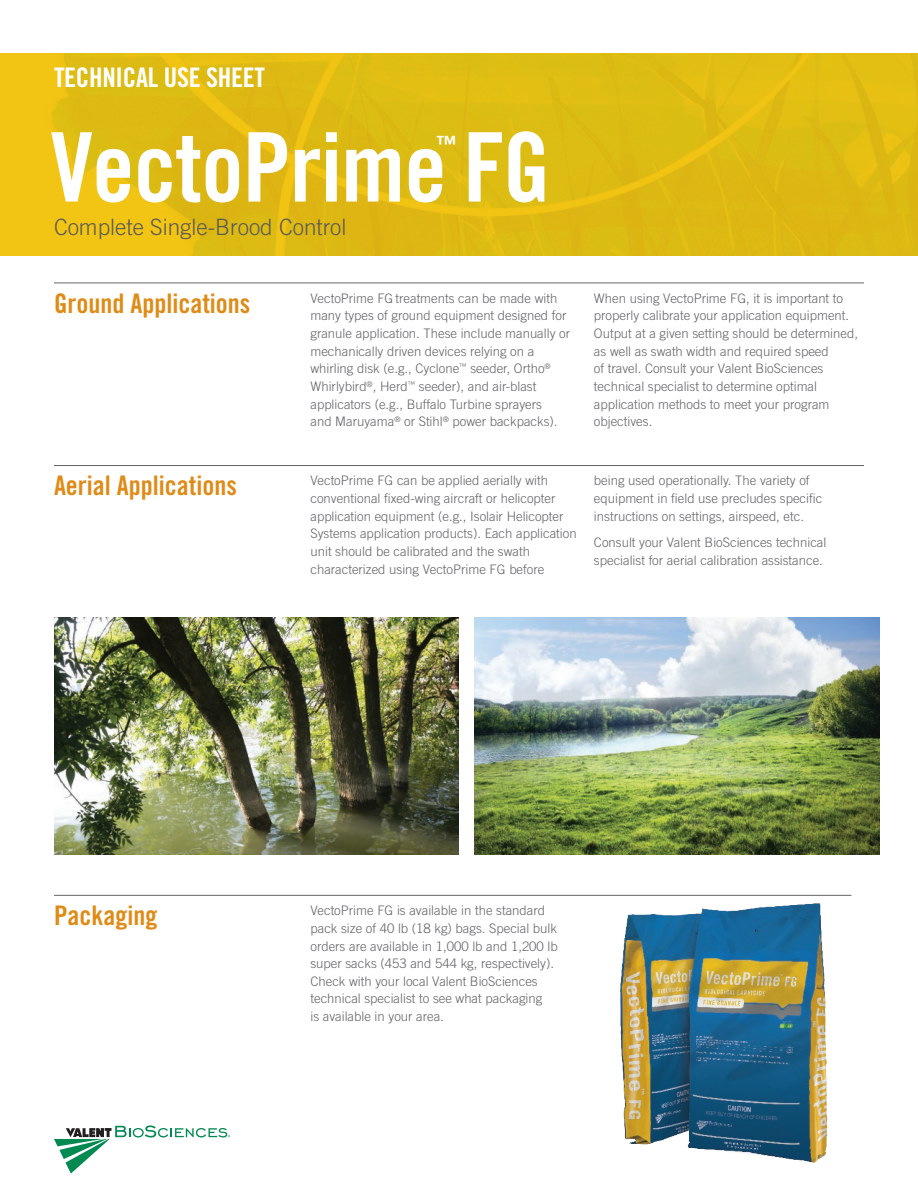
<style>
.page{position:relative;width:918px;height:1188px;background:#fff}
.page>*{position:absolute;margin:0;border:0;box-sizing:border-box;transform-origin:0 0}
.t1{font:96px "Trade Gothic LT Std Bd Cn 20";letter-spacing:-.01em;color:#fff}
.t2{font:27px "Trade Gothic LT Std Bd Cn 20";color:#df8b17}
.t3{font:27px "Trade Gothic LT Std Bd Cn 20";letter-spacing:-.01em;color:#fff}
.t4{font:300 22.5px "Trade Gothic LT Std";color:#57585a}
.t5{font:21px "Trade Gothic LT Std Bd Cn 20";color:#fff}
.t6{font:300 13.2px/17.7px "Trade Gothic LT Std";color:#636366}
</style>
<div class="page">
<svg style="left:54px;top:1125px;width:176px;height:49px"></svg>
<svg style="left:0;top:53px;width:918px;height:203px;background:#e0bb12"></svg>
<hr style="left:54px;top:895px;width:797px;height:1px;background:#636366">
<hr style="left:54px;top:283px;width:810px;height:1px;background:#636366">
<hr style="left:54px;top:465px;width:810px;height:1px;background:#636366">
<img style="left:54px;top:617px;width:405px;height:238px">
<img style="left:475px;top:617px;width:405px;height:238px">
<img style="left:617px;top:894px;width:235px;height:269px">
<div style="left:111px;top:1140px;width:65px;height:13px;background:#fff"></div>
<h2 class="t3" style="left:54px;top:61px;width:213px">TECHNICAL USE SHEET</h2>
<h1 class="t1" style="left:50px;top:109px;width:502px">VectoPrime FG</h1>
<h3 class="t5" style="left:436px;top:130px;width:22px">™</h3>
<h3 class="t4" style="left:54px;top:214px;width:294px">Complete Single-Brood Control</h3>
<h2 class="t2" style="left:54px;top:287px;width:198px">Ground Applications</h2>
<h2 class="t2" style="left:54px;top:469px;width:184px">Aerial Applications</h2>
<p class="t6" style="left:310px;top:289px;width:261px">VectoPrime FG treatments can be made with many types of ground equipment designed for granule application. These include manually or mechanically driven devices relying on a whirling disk (e.g., Cyclone<sup>™</sup> seeder, Ortho<sup>® </sup>Whirlybird<sup>®</sup>, Herd<sup>™</sup> seeder), and air-blast applicators (e.g., Buffalo Turbine sprayers<br>and Maruyama<sup>®</sup> or Stihl<sup>®</sup> power backpacks).</p>
<p class="t6" style="left:594px;top:289px;width:266px">When using VectoPrime FG, it is important to properly calibrate your application equipment.<br>Output at a given setting should be determined, as well as swath width and required speed<br>of travel. Consult your Valent BioSciences technical specialist to determine optimal application methods to meet your program objectives.</p>
<p class="t6" style="left:310px;top:472px;width:268px">VectoPrime FG can be applied aerially with conventional fixed-wing aircraft or helicopter application equipment (e.g., Isolair Helicopter Systems application products). Each application unit should be calibrated and the swath characterized using VectoPrime FG before</p>
<p class="t6" style="left:594px;top:472px;width:230px">being used operationally. The variety of equipment in field use precludes specific instructions on settings, airspeed, etc.</p>
<p class="t6" style="left:594px;top:534px;width:234px">Consult your Valent BioSciences technical specialist for aerial calibration assistance.</p>
<h2 class="t2" style="left:54px;top:899px;width:105px">Packaging</h2>
<p class="t6" style="left:310px;top:902px;width:249px">VectoPrime FG is available in the standard pack size of 40 lb (18 kg) bags. Special bulk orders are available in 1,000 lb and 1,200 lb super sacks (453 and 544 kg, respectively).<br>Check with your local Valent BioSciences technical specialist to see what packaging<br>is available in your area.</p>
</div>
